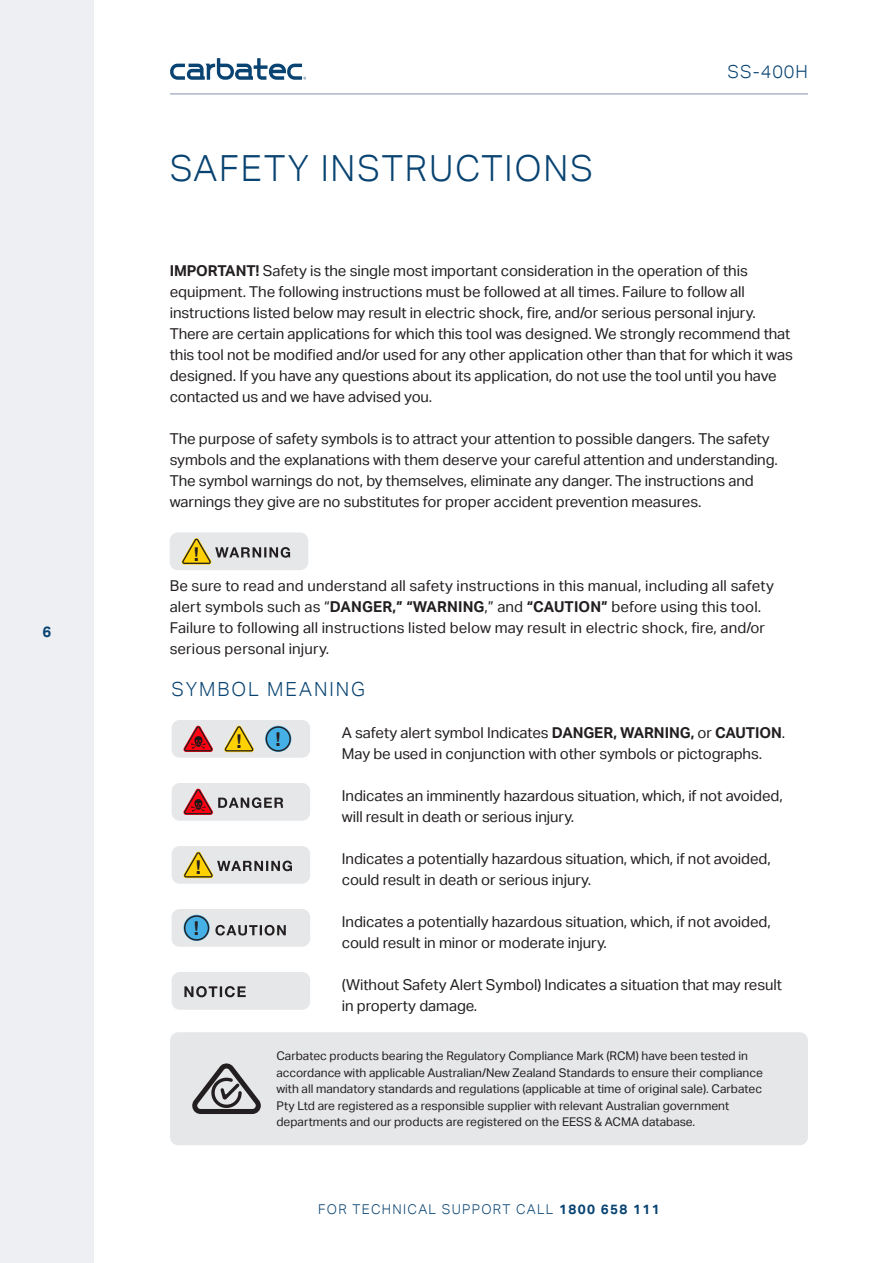
<style>
.page{position:relative;width:893px;height:1263px;background:#fff}
.page>*{position:absolute;margin:0;border:0;box-sizing:border-box;transform-origin:0 0}
.Section_Head{font:300 36px "Aktiv Grotesk";letter-spacing:.05em;color:#084371}
.Subhead{font:300 19.5px "Aktiv Grotesk";letter-spacing:.1em;color:#084371}
.t1{font:700 19.05px "Helvetica Neue";color:#241f21}
.t2{font:300 18px "Aktiv Grotesk";letter-spacing:.05em;color:#084371}
.Body_Copy{font:15px/21px "Aktiv Grotesk";letter-spacing:-.005em;color:#231f20}
.t3{font:700 15px "Aktiv Grotesk";color:#084371}
.t4{font:300 13.5px "Aktiv Grotesk";letter-spacing:.1em;color:#084371}
.t5{font:12px/16.5px "Aktiv Grotesk";color:#231f20}
.s1{font-weight:700}
</style>
<div class="page">
<svg style="left:170px;top:58px;width:136px;height:22px"></svg>
<hr style="left:170px;top:94px;width:638px;height:1px;background:#8690ad">
<div style="left:170px;top:532px;width:138px;height:38px;background:#e6e7e9;border-radius:8px"></div>
<svg style="left:181px;top:538px;width:109px;height:27px"></svg>
<div style="left:172px;top:972px;width:138px;height:38px;background:#e6e7e9;border-radius:8px"></div>
<svg style="left:184px;top:986px;width:62px;height:11px"></svg>
<div style="left:172px;top:783px;width:138px;height:38px;background:#e6e7e9;border-radius:8px"></div>
<svg style="left:183px;top:789px;width:100px;height:26px"></svg>
<div style="left:172px;top:909px;width:138px;height:38px;background:#e6e7e9;border-radius:8px"></div>
<svg style="left:215px;top:925px;width:71px;height:10px"></svg>
<svg style="left:183px;top:915px;width:27px;height:26px"></svg>
<div style="left:184px;top:915px;width:25px;height:25px;border:1px solid #241f21;border-radius:50%"></div>
<div style="left:172px;top:846px;width:138px;height:38px;background:#e6e7e9;border-radius:8px"></div>
<svg style="left:183px;top:852px;width:109px;height:26px"></svg>
<div style="left:172px;top:720px;width:138px;height:38px;background:#e6e7e9;border-radius:8px"></div>
<svg style="left:183px;top:726px;width:30px;height:26px"></svg>
<svg style="left:224px;top:726px;width:30px;height:26px"></svg>
<svg style="left:265px;top:726px;width:26px;height:26px"></svg>
<div style="left:266px;top:726px;width:25px;height:25px;border:1px solid #241f21;border-radius:50%"></div>
<div style="left:170px;top:1032px;width:638px;height:113px;background:#e6e7e9;border-radius:8px"></div>
<svg style="left:192px;top:1063px;width:69px;height:51px"></svg>
<div style="left:0;top:0;width:94px;height:1263px;background:#edeff3"></div>
<p class="t3" style="left:42px;top:623px;width:10px">6</p>
<p class="Section_Head" style="left:170px;top:147px;width:425px">SAFETY INSTRUCTIONS</p>
<p class="t2" style="left:727px;top:61px;width:82px">SS-400H</p>
<p class="Body_Copy" style="left:170px;top:260px;width:625px"><span class="s1">IMPORTANT!</span> Safety is the single most important consideration in the operation of this equipment. The following instructions must be followed at all times. Failure to follow all instructions listed below may result in electric shock, fire, and/or serious personal injury.<br>There are certain applications for which this tool was designed. We strongly recommend that this tool not be modified and/or used for any other application other than that for which it was designed. If you have any questions about its application, do not use the tool until you have contacted us and we have advised you.</p>
<p class="Body_Copy" style="left:170px;top:428px;width:610px">The purpose of safety symbols is to attract your attention to possible dangers. The safety symbols and the explanations with them deserve your careful attention and understanding.<br>The symbol warnings do not, by themselves, eliminate any danger. The instructions and warnings they give are no substitutes for proper accident prevention measures.</p>
<p class="t1" style="left:194px;top:539px;width:7px">!</p>
<p class="Body_Copy" style="left:170px;top:575px;width:606px">Be sure to read and understand all safety instructions in this manual, including all safety alert symbols such as “<span class="s1">DANGER,” “WARNING</span>,” and <span class="s1">“CAUTION”</span> before using this tool.<br>Failure to following all instructions listed below may result in electric shock, fire, and/or serious personal injury.</p>
<p class="Subhead" style="left:172px;top:678px;width:195px">SYMBOL MEANING</p>
<p class="t1" style="left:236px;top:726px;width:7px">!</p>
<p class="t1" style="left:276px;top:724px;width:7px">!</p>
<p class="Body_Copy" style="left:342px;top:722px;width:445px">A safety alert symbol Indicates <span class="s1">DANGER, WARNING,</span> or <span class="s1">CAUTION</span>.<br>May be used in conjunction with other symbols or pictographs.</p>
<p class="Body_Copy" style="left:342px;top:785px;width:442px">Indicates an imminently hazardous situation, which, if not avoided, will result in death or serious injury.</p>
<p class="Body_Copy" style="left:342px;top:848px;width:430px">Indicates a potentially hazardous situation, which, if not avoided, could result in death or serious injury.</p>
<p class="Body_Copy" style="left:342px;top:911px;width:430px">Indicates a potentially hazardous situation, which, if not avoided, could result in minor or moderate injury.</p>
<p class="Body_Copy" style="left:342px;top:974px;width:442px">(Without Safety Alert Symbol) Indicates a situation that may result in property damage.</p>
<p class="t1" style="left:196px;top:852px;width:7px">!</p>
<p class="t1" style="left:194px;top:913px;width:7px">!</p>
<p class="t5" style="left:276px;top:1047px;width:488px">Carbatec products bearing the Regulatory Compliance Mark (RCM) have been tested in accordance with applicable Australian/New Zealand Standards to ensure their compliance with all mandatory standards and regulations (applicable at time of original sale). Carbatec Pty Ltd are registered as a responsible supplier with relevant Australian government departments and our products are registered on the EESS &amp; ACMA database.</p>
<p class="t4" style="left:318px;top:1201px;width:343px">FOR TECHNICAL SUPPORT CALL <span class="s1">1800 658 111</span></p>
</div>
